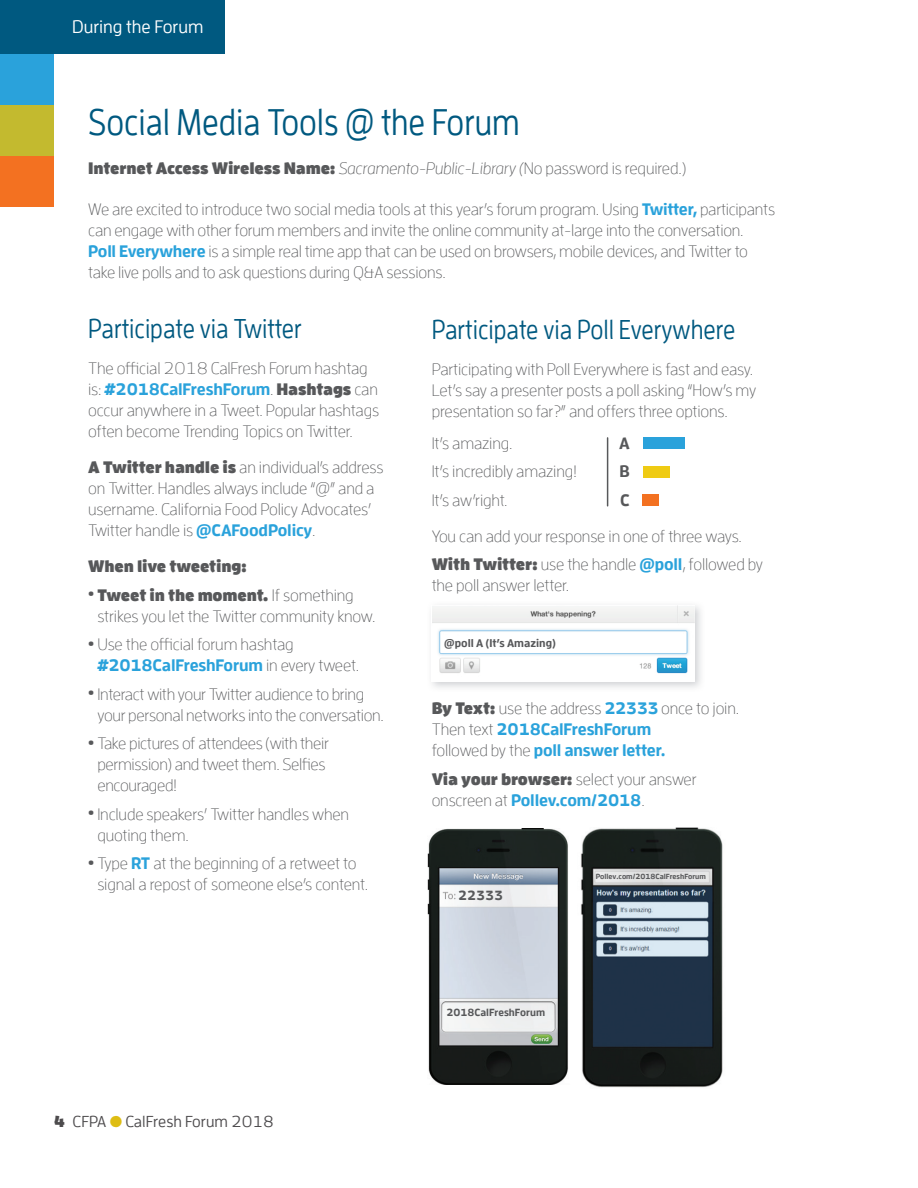
<style>
.page{position:relative;width:918px;height:1188px;background:#fff}
.page>*{position:absolute;margin:0;border:0;box-sizing:border-box;transform-origin:0 0}
.t1{font:500 36.75px "Enzo Offc";color:#005980;scale:.88 1}
.t2{font:500 27px "Enzo Offc";color:#005980;scale:.88 1}
.t3{font:500 18px "Enzo Offc";color:#fff}
.t4{font:300 16.5px/21px "Enzo Offc";letter-spacing:-.01em;color:#57585a}
.t5{font:900 16.5px "Enzo Offc";letter-spacing:-.01em;color:#57585a}
.t6{font:700 16.5px "Enzo Offc";color:#57585a}
.t7{font:500 15.75px "Enzo Offc";color:#4d4b4d}
.t8{font:700 13.2px "Enzo Offc";color:#57585a}
.t9{font:700 11.25px "Enzo Offc";color:#57585a}
.t10{font:700 10.35px "Enzo Offc";color:#57585a}
.t11{font:700 7.35px "Enzo Offc";color:#57585a}
.s1{font-weight:300;font-style:italic}
.s2{font-weight:300}
.s3{font-weight:700;color:#2aa2db}
.s4{font-weight:900}
.s5{font-weight:700}
.s6{font-style:inherit}
.s7{color:#debd13}
</style>
<div class="page">
<div style="left:0;top:0;width:225px;height:54px;background:#005980"></div>
<div style="left:0;top:54px;width:54px;height:51px;background:#2aa2db"></div>
<div style="left:0;top:105px;width:54px;height:51px;background:#c3ba2f"></div>
<div style="left:0;top:156px;width:54px;height:51px;background:#f37121"></div>
<img style="left:432px;top:605px;width:269px;height:83px">
<img style="left:432px;top:606px;width:262px;height:75px">
<img style="left:581px;top:827px;width:142px;height:261px">
<img style="left:427px;top:828px;width:141px;height:257px">
<div style="left:643px;top:437px;width:41px;height:12px;background:#2aa2db"></div>
<div style="left:643px;top:466px;width:27px;height:12px;background:#efcb13"></div>
<div style="left:643px;top:495px;width:16px;height:11px;background:#f37121"></div>
<hr style="left:607px;top:438px;width:1px;height:68px;background:#57585a">
<p class="t3" style="left:72px;top:16px;width:133px">During the Forum</p>
<h1 class="t1" style="left:88px;top:100px;width:492px">Social Media Tools @ the Forum</h1>
<p class="t5" style="left:88px;top:158px;width:599px">Internet Access Wireless Name: <span class="s1">Sacramento-Public-Library (</span><span class="s2">No password is required.)</span></p>
<p class="t4" style="left:88px;top:198px;width:688px">We are excited to introduce two social media tools at this year’s forum program. Using <span class="s3">Twitter,</span> participants can engage with other forum members and invite the online community at-large into the conversation.<br><span class="s3">Poll Everywhere</span> is a simple real time app that can be used on browsers, mobile devices, and Twitter to take live polls and to ask questions during Q&amp;A sessions.</p>
<h2 class="t2" style="left:88px;top:313px;width:244px">Participate via Twitter</h2>
<p class="t4" style="left:88px;top:358px;width:292px">The official 2018 CalFresh Forum hashtag is: <span class="s3">#2018CalFreshForum</span>. <span class="s4">Hashtags</span> can occur anywhere in a Tweet. Popular hashtags often become Trending Topics on Twitter.</p>
<p class="t4" style="left:88px;top:457px;width:297px"><span class="s4">A Twitter handle is</span> an individual’s address on Twitter. Handles always include “@” and a username. California Food Policy Advocates’ Twitter handle is <span class="s3">@CAFoodPolicy</span>.</p>
<p class="t5" style="left:88px;top:556px;width:160px">When live tweeting:</p>
<p class="t4" style="left:97px;top:584px;width:280px;text-indent:-9px"><span class="s5">•</span> <span class="s4">Tweet in the moment.</span> If something strikes you let the Twitter community know.</p>
<p class="t4" style="left:97px;top:634px;width:263px;text-indent:-9px"><span class="s5">•</span> Use the official forum hashtag <span class="s3">#2018CalFreshForum</span> in every tweet.</p>
<p class="t4" style="left:97px;top:683px;width:288px;text-indent:-9px"><span class="s5">•</span> Interact with your Twitter audience to bring your personal networks into the conversation.</p>
<p class="t4" style="left:97px;top:733px;width:233px;text-indent:-9px"><span class="s5">•</span> Take pictures of attendees (with their permission) and tweet them. Selfies encouraged!</p>
<p class="t4" style="left:97px;top:803px;width:253px;text-indent:-9px"><span class="s5">•</span> Include speakers’ Twitter handles when quoting them.</p>
<p class="t4" style="left:97px;top:853px;width:272px;text-indent:-9px"><span class="s5">•</span> Type <span class="s3">RT</span> at the beginning of a retweet to signal a repost of someone else’s content.</p>
<h2 class="t2" style="left:432px;top:314px;width:347px">Participate via Poll Everywhere</h2>
<p class="t4" style="left:432px;top:359px;width:326px">Participating with Poll Everywhere is fast and easy.<br>Let’s say a presenter posts a poll asking “How’s my presentation so far?” and offers three options.</p>
<p class="t4" style="left:432px;top:432px;width:82px">It’s amazing.</p>
<p class="t6" style="left:619px;top:433px;width:12px">A</p>
<p class="t4" style="left:432px;top:461px;width:147px">It’s incredibly amazing!</p>
<p class="t6" style="left:620px;top:462px;width:12px">B</p>
<p class="t4" style="left:432px;top:489px;width:77px">It’s aw’right.</p>
<p class="t6" style="left:620px;top:490px;width:11px">C</p>
<p class="t4" style="left:432px;top:521px;width:333px;line-height:28.5px">You can add your response in one of three ways.<br><span class="s4">With Twitter:</span> use the handle <span class="s3">@poll</span>, followed by</p>
<p class="t4" style="left:432px;top:575px;width:139px">the poll answer letter.</p>
<p class="t9" style="left:444px;top:636px;width:113px">@poll A (It’s Amazing)</p>
<p class="t4" style="left:432px;top:698px;width:309px"><span class="s4">By Text:</span> use the address <span class="s3">22333</span> once to join.<br>Then text <span class="s3">2018CalFreshForum<br></span>followed by the <span class="s3">poll answer letter.</span></p>
<p class="t4" style="left:432px;top:768px;width:267px"><span class="s4">Via your browser:</span> select your answer onscreen at <span class="s3">Pollev.com/2018</span>.</p>
<p class="t11" style="left:596px;top:872px;width:112px">Pollev.com/201<span class="s6">8</span>CalFreshForum</p>
<p class="t8" style="left:458px;top:888px;width:46px">22333</p>
<p class="t7" style="left:54px;top:1112px;width:221px"><span class="s4">4</span> CFPA <span class="s7">●</span> CalFresh Forum 2018</p>
<p class="t10" style="left:446px;top:1006px;width:100px">201<span class="s6">8</span>CalFreshForum</p>
</div>
